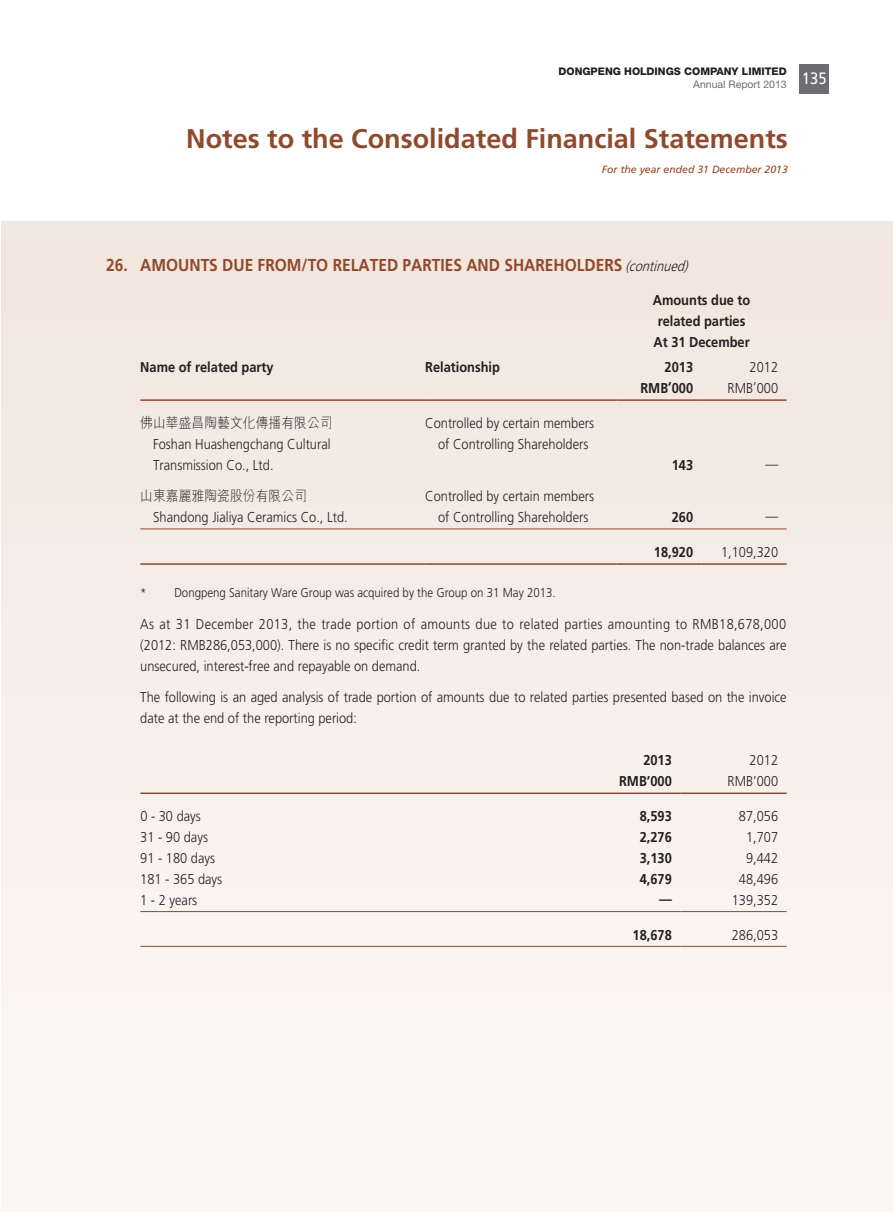
<style>
.page{position:relative;width:893px;height:1212px;background:#fff}
.page>*{position:absolute;margin:0;border:0;box-sizing:border-box;transform-origin:0 0}
.t1{font:700 27px "Frutiger LT Std";color:#90492c}
.t2{font:700 17.25px "Frutiger LT Std";color:#90492c;scale:.9 1}
.t3{font:300 14.25px/21px "Frutiger LT Std";color:#231f20;text-align:justify;scale:.9 1}
.t4{font:700 14.25px/21px "Frutiger LT Std";color:#231f20;scale:.9 1}
.t5{font:300 14.25px "M Hei HK";color:#231f20;scale:.9 1}
.t6{font:300 12.75px "Frutiger LT Std";color:#231f20;scale:.9 1}
.t7{font:800 10.5px/12.8px "Helvetica Neue LT Std";color:#231f20}
.t8{font:italic 10.5px "Frutiger LT Std";color:#90492c}
.s1{font-weight:400;color:#6c6d70}
.s2{font-weight:300;font-style:italic;font-size:14.25px;color:#231f20}
</style>
<div class="page">
<div style="left:2px;top:221px;width:891px;height:991px;background:#f7f0eb"></div>
<div style="left:799px;top:64px;width:30px;height:30px;background:#6c6d70"></div>
<hr style="left:140px;top:399px;width:285px;height:2px;background:#90492c">
<hr style="left:425px;top:399px;width:192px;height:2px;background:#90492c">
<hr style="left:617px;top:399px;width:85px;height:2px;background:#90492c">
<hr style="left:702px;top:399px;width:85px;height:2px;background:#90492c">
<hr style="left:140px;top:528px;width:285px;height:1px;background:#90492c">
<hr style="left:425px;top:528px;width:192px;height:1px;background:#90492c">
<hr style="left:617px;top:528px;width:85px;height:1px;background:#90492c">
<hr style="left:702px;top:528px;width:85px;height:1px;background:#90492c">
<hr style="left:140px;top:563px;width:285px;height:2px;background:#90492c">
<hr style="left:425px;top:563px;width:192px;height:2px;background:#90492c">
<hr style="left:617px;top:563px;width:85px;height:2px;background:#90492c">
<hr style="left:702px;top:563px;width:85px;height:2px;background:#90492c">
<hr style="left:140px;top:792px;width:434px;height:2px;background:#90492c">
<hr style="left:574px;top:792px;width:106px;height:2px;background:#90492c">
<hr style="left:680px;top:792px;width:107px;height:2px;background:#90492c">
<hr style="left:140px;top:911px;width:434px;height:1px;background:#90492c">
<hr style="left:574px;top:911px;width:106px;height:1px;background:#90492c">
<hr style="left:680px;top:911px;width:107px;height:1px;background:#90492c">
<hr style="left:140px;top:946px;width:434px;height:1px;background:#90492c">
<hr style="left:574px;top:946px;width:106px;height:1px;background:#90492c">
<hr style="left:680px;top:946px;width:107px;height:1px;background:#90492c">
<p class="t7" style="left:693px;top:65px;width:135px;text-indent:-135px">DONGPENG HOLDINGS COMPANY LIMITED<br><span class="s1">Annual Report 2013</span> <sup>135</sup></p>
<h1 class="t1" style="left:186px;top:123px;width:603px">Notes to the Consolidated Financial Statements</h1>
<p class="t8" style="left:602px;top:164px;width:188px">For the year ended 31 December 2013</p>
<p class="t2" style="left:106px;top:254px;width:652px">26. AMOUNTS DUE FROM/TO RELATED PARTIES AND SHAREHOLDERS <span class="s2">(continued)</span></p>
<p class="t4" style="left:653px;top:289px;width:110px">Amounts due to related parties<br>At 31 December</p>
<p class="t4" style="left:140px;top:357px;width:150px">Name of related party</p>
<p class="t4" style="left:425px;top:357px;width:85px">Relationship</p>
<p class="t4" style="left:665px;top:357px;width:33px">2013</p>
<p class="t3" style="left:750px;top:357px;width:33px">2012</p>
<p class="t4" style="left:640px;top:378px;width:60px">RMB’000</p>
<p class="t3" style="left:727px;top:378px;width:58px">RMB’000</p>
<p class="t5" style="left:140px;top:415px;width:215px">佛山華盛昌陶藝文化傳播有限公司</p>
<p class="t3" style="left:425px;top:412px;width:189px">Controlled by certain members</p>
<p class="t3" style="left:153px;top:433px;width:199px">Foshan Huashengchang Cultural</p>
<p class="t3" style="left:438px;top:433px;width:169px">of Controlling Shareholders</p>
<p class="t3" style="left:153px;top:454px;width:135px">Transmission Co., Ltd.</p>
<p class="t4" style="left:672px;top:454px;width:25px">143</p>
<p class="t3" style="left:765px;top:454px;width:16px">—</p>
<p class="t5" style="left:140px;top:489px;width:187px">山東嘉麗雅陶瓷股份有限公司</p>
<p class="t3" style="left:425px;top:486px;width:189px">Controlled by certain members</p>
<p class="t3" style="left:153px;top:507px;width:218px">Shandong Jialiya Ceramics Co., Ltd.</p>
<p class="t3" style="left:438px;top:507px;width:169px">of Controlling Shareholders</p>
<p class="t4" style="left:672px;top:507px;width:25px">260</p>
<p class="t3" style="left:765px;top:506px;width:16px">—</p>
<p class="t4" style="left:654px;top:542px;width:45px">18,920</p>
<p class="t3" style="left:721px;top:542px;width:65px">1,109,320</p>
<p class="t6" style="left:140px;top:586px;width:463px">* Dongpeng Sanitary Ware Group was acquired by the Group on 31 May 2013.</p>
<p class="t3" style="left:140px;top:614px;width:720px">As at 31 December 2013, the trade portion of amounts due to related parties amounting to RMB18,678,000 (2012: RMB286,053,000). There is no specific credit term granted by the related parties. The non-trade balances are unsecured, interest-free and repayable on demand.</p>
<p class="t3" style="left:140px;top:687px;width:720px">The following is an aged analysis of trade portion of amounts due to related parties presented based on the invoice date at the end of the reporting period:</p>
<p class="t4" style="left:643px;top:750px;width:33px">2013</p>
<p class="t3" style="left:750px;top:750px;width:33px">2012</p>
<p class="t4" style="left:619px;top:771px;width:60px">RMB’000</p>
<p class="t3" style="left:727px;top:771px;width:58px">RMB’000</p>
<p class="t3" style="left:140px;top:806px;width:69px">0 - 30 days</p>
<p class="t4" style="left:640px;top:805px;width:37px">8,593</p>
<p class="t3" style="left:739px;top:806px;width:45px">87,056</p>
<p class="t3" style="left:140px;top:827px;width:77px">31 - 90 days</p>
<p class="t4" style="left:640px;top:826px;width:37px">2,276</p>
<p class="t3" style="left:746px;top:827px;width:37px">1,707</p>
<p class="t3" style="left:140px;top:848px;width:85px">91 - 180 days</p>
<p class="t4" style="left:640px;top:847px;width:37px">3,130</p>
<p class="t3" style="left:746px;top:848px;width:37px">9,442</p>
<p class="t3" style="left:140px;top:869px;width:93px">181 - 365 days</p>
<p class="t4" style="left:640px;top:868px;width:37px">4,679</p>
<p class="t3" style="left:739px;top:869px;width:45px">48,496</p>
<p class="t3" style="left:140px;top:890px;width:65px">1 - 2 years</p>
<p class="t4" style="left:659px;top:889px;width:16px">—</p>
<p class="t3" style="left:732px;top:890px;width:53px">139,352</p>
<p class="t4" style="left:633px;top:924px;width:45px">18,678</p>
<p class="t3" style="left:732px;top:924px;width:53px">286,053</p>
</div>
